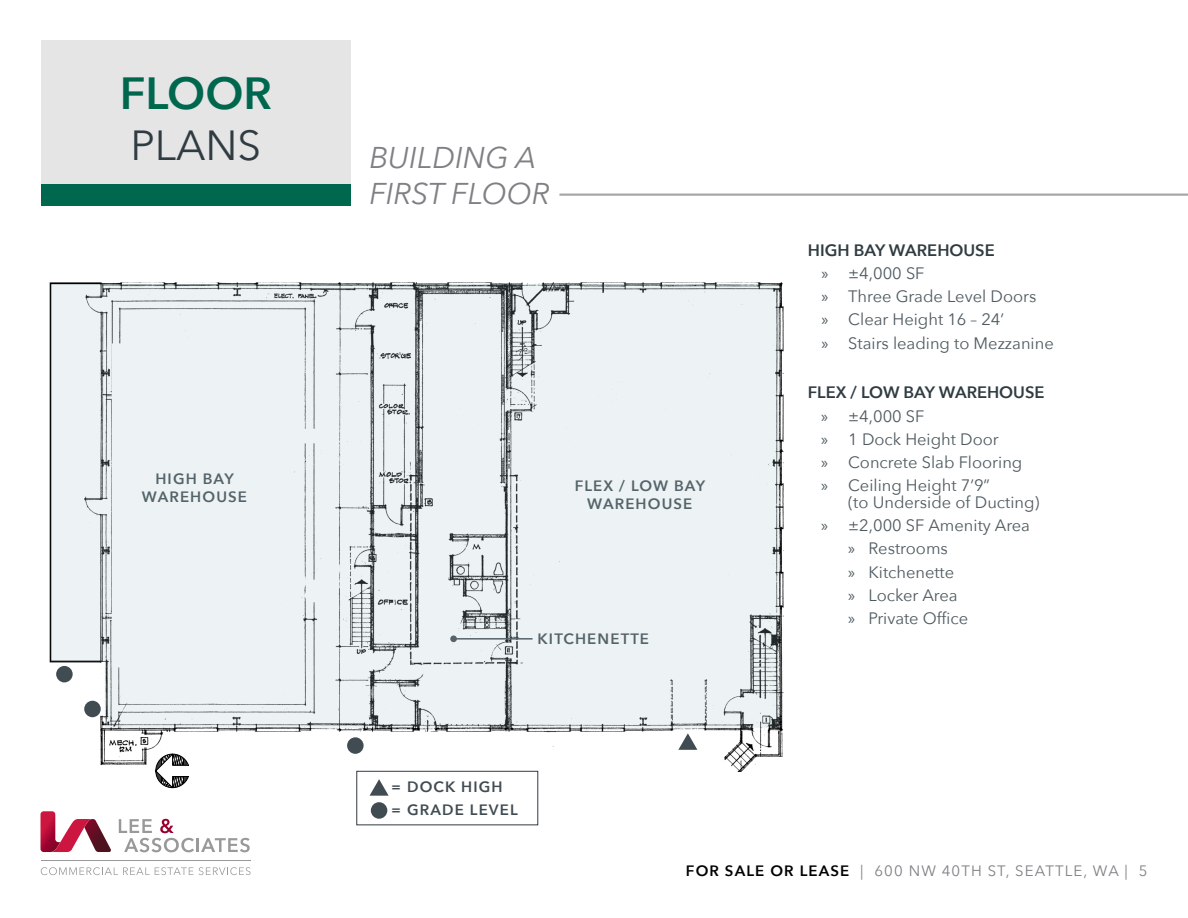
<style>
.page{position:relative;width:1188px;height:918px;background:#fff}
.page>*{position:absolute;margin:0;border:0;box-sizing:border-box;transform-origin:0 0}
.t1{font:600 45px "Avenir Next";color:#00674f}
.t2{font:42px "Avenir Next";color:#303c42}
.t3{font:italic 30px/36px "Avenir Next";color:#7e8083}
.t4{font:16.5px/23.2px "Avenir Next";color:#4f5a60}
.t5{font:600 15px/18px "Avenir Next";letter-spacing:.075em;color:#404b52;text-align:center}
.t6{font:15px "Avenir Next";letter-spacing:.075em;color:#7e8083}
.s1{font-weight:600;color:#303c42}
.s2{font-family:"Myriad Pro"}
.s3{font-weight:600;color:#000}
</style>
<div class="page">
<div style="left:41px;top:40px;width:310px;height:144px;background:#e5e5e6"></div>
<svg style="left:119px;top:819px;width:75px;height:33px"></svg>
<hr style="left:196px;top:838px;width:3px;height:14px;background:#999">
<svg style="left:201px;top:838px;width:49px;height:14px"></svg>
<svg style="left:40px;top:811px;width:71px;height:41px"></svg>
<svg style="left:41px;top:867px;width:210px;height:8px"></svg>
<hr style="left:41px;top:861px;width:210px;height:1px;background:#999">
<hr style="left:559px;top:194px;width:629px;height:2px;background:#7e8083">
<img style="left:49px;top:282px;width:735px;height:489px">
<svg style="left:155px;top:753px;width:34px;height:36px"></svg>
<div style="left:347px;top:737px;width:17px;height:17px;background:#404b52;border-radius:50%"></div>
<svg style="left:678px;top:733px;width:19px;height:17px"></svg>
<div style="left:371px;top:802px;width:16px;height:17px;background:#404b52;border-radius:50%"></div>
<svg style="left:370px;top:779px;width:19px;height:17px"></svg>
<div style="left:356px;top:771px;width:182px;height:54px;border:1px solid #303c42"></div>
<svg style="left:51px;top:284px;width:729px;height:444px;background:#e2e8e9"></svg>
<div style="left:56px;top:666px;width:17px;height:16px;background:#404b52;border-radius:50%"></div>
<div style="left:41px;top:184px;width:310px;height:21px;background:#00674f"></div>
<h1 class="t1" style="left:120px;top:55px;width:154px">FLOOR</h1>
<h2 class="t2" style="left:130px;top:110px;width:132px">PLANS</h2>
<h3 class="t3" style="left:369px;top:138px;width:182px">BUILDING A<br>FIRST FLOOR</h3>
<p class="t5" style="left:142px;top:469px;width:107px">HIGH BAY<br>WAREHOUSE</p>
<p class="t5" style="left:575px;top:477px;width:132px">FLEX / LOW BAY<br>WAREHOUSE</p>
<p class="t5" style="left:538px;top:629px;width:113px">KITCHENETTE</p>
<p class="t5" style="left:391px;top:776px;width:128px;line-height:22.5px;text-align:left">= DOCK HIGH<br>= GRADE LEVEL</p>
<p class="t4" style="left:821px;top:238px;width:234px;text-indent:-13px"><span class="s1">HIGH BAY WAREHOUSE<br></span><span class="s2">»</span> ±4,000 SF<br><span class="s2">»</span> Three Grade Level Doors<br><span class="s2">»</span> Clear Height 16 – 24’<br><span class="s2">»</span> Stairs leading to Mezzanine</p>
<p class="t4" style="left:821px;top:380px;width:225px;text-indent:-13px"><span class="s1">FLEX / LOW BAY WAREHOUSE </span><span class="s2">»</span> ±4,000 SF<br><span class="s2">»</span> 1 Dock Height Door<br><span class="s2">»</span> Concrete Slab Flooring<br><span class="s2">»</span> Ceiling Height 7’9”</p>
<p class="t4" style="left:848px;top:490px;width:193px">(to Underside of Ducting)</p>
<p class="t4" style="left:821px;top:513px;width:210px"><span class="s2">»</span> ±2,000 SF Amenity Area</p>
<p class="t4" style="left:848px;top:536px;width:101px"><span class="s2">»</span> Restrooms</p>
<p class="t4" style="left:848px;top:560px;width:107px"><span class="s2">»</span> Kitchenette</p>
<p class="t4" style="left:848px;top:583px;width:111px"><span class="s2">»</span> Locker Area</p>
<p class="t4" style="left:848px;top:606px;width:121px"><span class="s2">»</span> Private Office</p>
<p class="t6" style="left:686px;top:858px;width:463px"><span class="s3">FOR SALE OR LEASE</span> | 600 NW 40TH ST, SEATTLE, WA | 5</p>
</div>
